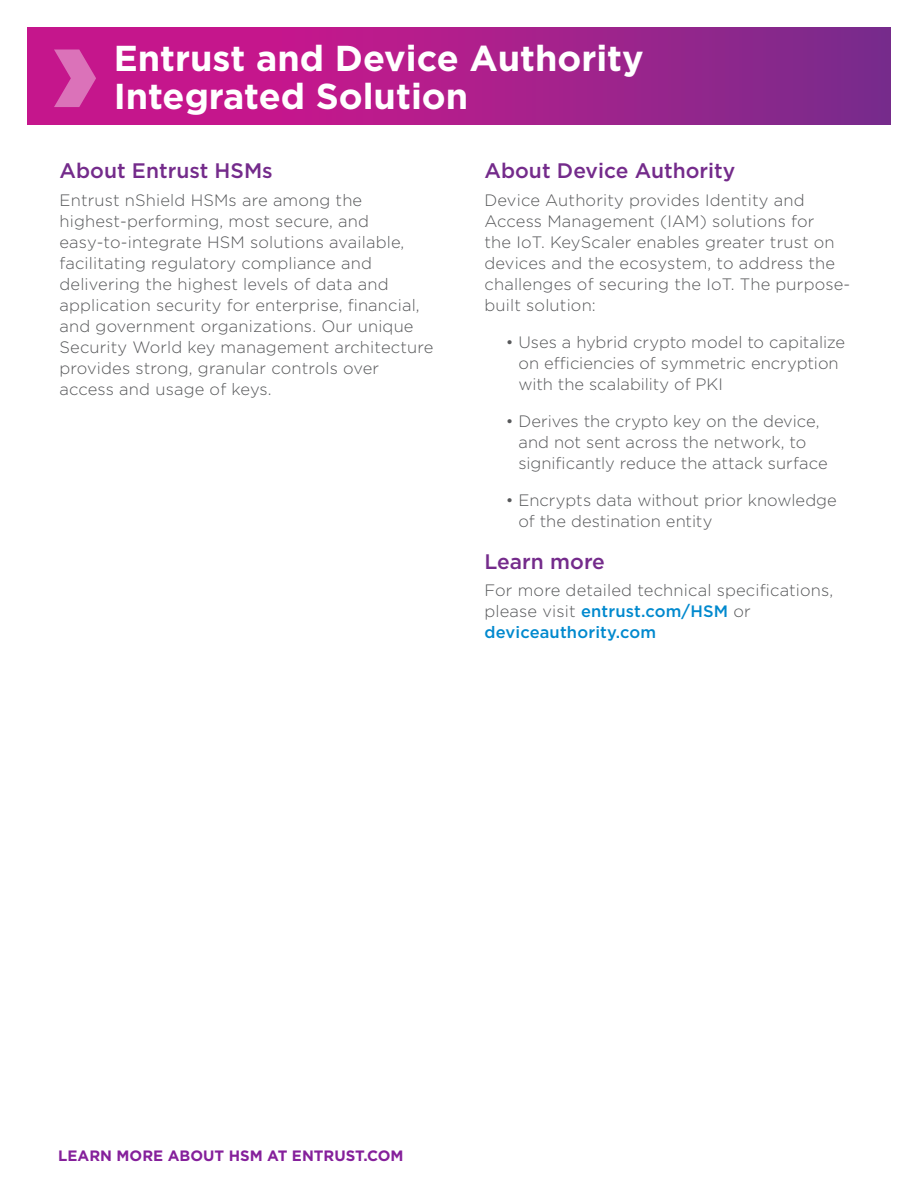
<style>
.page{position:relative;width:918px;height:1188px;background:#fff}
.page>*{position:absolute;margin:0;border:0;box-sizing:border-box;transform-origin:0 0}
._1_Back_Page_Title{font:700 36px/37.5px "Gotham";color:#fff}
._3_Header{font:500 21px "Gotham";color:#742b8b}
._4_Body_Text{font:300 16.5px/21px "Gotham";letter-spacing:.01em;color:#57585a}
.CTA_URL_front{font:700 15px "Gotham";color:#85209b}
.s1{font-weight:500;color:#0089ce}
</style>
<div class="page">
<svg style="left:27px;top:27px;width:864px;height:98px;background:#a91e8b"></svg>
<svg style="left:54px;top:50px;width:42px;height:57px;background:#d24da7"></svg>
<p class="_1_Back_Page_Title" style="left:114px;top:40px;width:532px">Entrust and Device Authority<br>Integrated Solution</p>
<p class="_3_Header" style="left:60px;top:157px;width:215px">About Entrust HSMs</p>
<p class="_4_Body_Text" style="left:60px;top:189px;width:375px">Entrust nShield HSMs are among the highest-performing, most secure, and easy-to-integrate HSM solutions available, facilitating regulatory compliance and delivering the highest levels of data and application security for enterprise, financial, and government organizations. Our unique Security World key management architecture provides strong, granular controls over access and usage of keys.</p>
<p class="_3_Header" style="left:485px;top:157px;width:252px">About Device Authority</p>
<p class="_4_Body_Text" style="left:485px;top:189px;width:367px">Device Authority provides Identity and Access Management (IAM) solutions for<br>the IoT. KeyScaler enables greater trust on devices and the ecosystem, to address the challenges of securing the IoT. The purpose&shy;built solution:</p>
<p class="_4_Body_Text" style="left:519px;top:331px;width:328px;text-indent:-13px">• Uses a hybrid crypto model to capitalize on efficiencies of symmetric encryption with the scalability of PKI</p>
<p class="_4_Body_Text" style="left:519px;top:410px;width:311px;text-indent:-13px">• Derives the crypto key on the device, and not sent across the network, to significantly reduce the attack surface</p>
<p class="_4_Body_Text" style="left:519px;top:489px;width:320px;text-indent:-13px">• Encrypts data without prior knowledge of the destination entity</p>
<p class="_3_Header" style="left:485px;top:548px;width:122px">Learn more</p>
<p class="_4_Body_Text" style="left:485px;top:580px;width:350px">For more detailed technical specifications, please visit <span class="s1">entrust.com/HSM</span> or <span class="s1">deviceauthority.com</span></p>
<p class="CTA_URL_front" style="left:58px;top:1146px;width:347px">LEARN MORE ABOUT HSM AT ENTRUST.COM</p>
</div>
